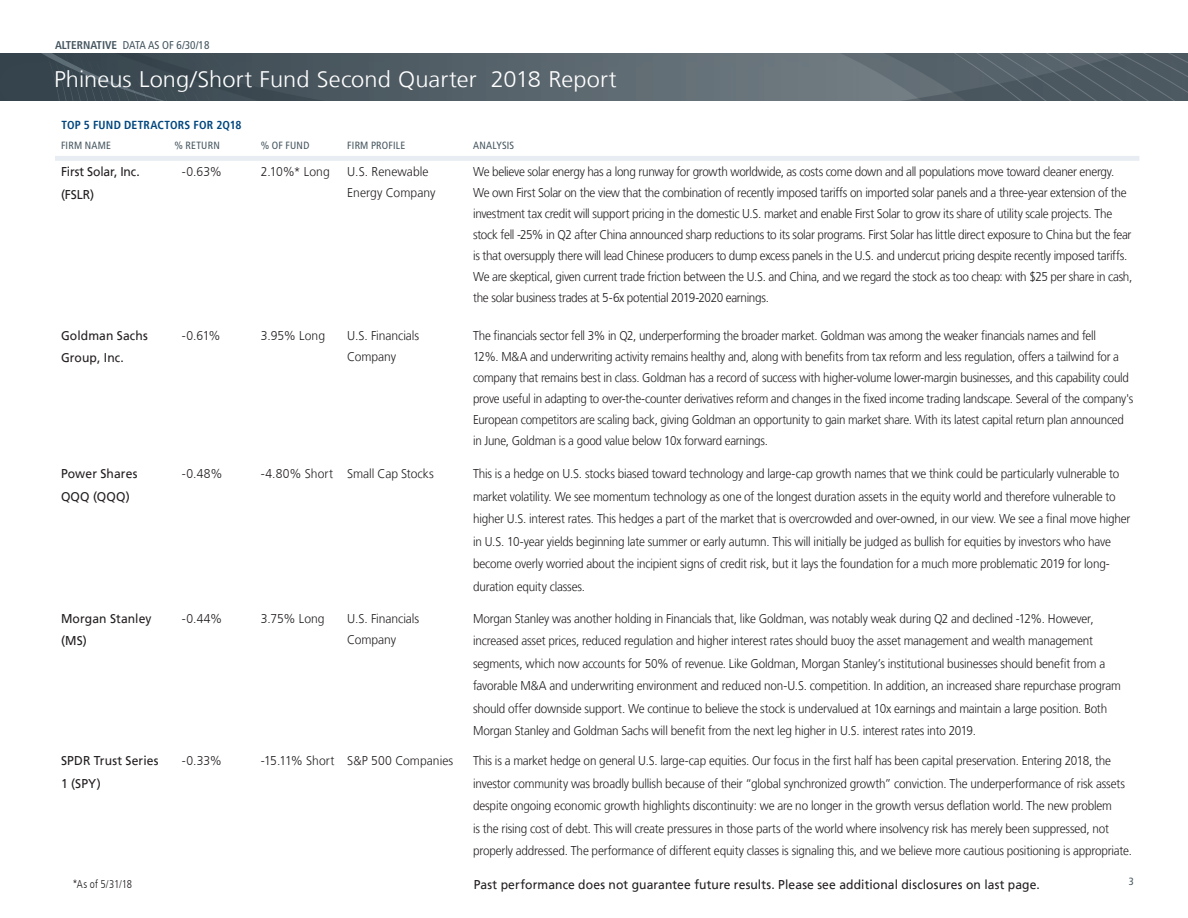
<style>
.page{position:relative;width:1188px;height:918px;background:#fff}
.page>*{position:absolute;margin:0;border:0;box-sizing:border-box;transform-origin:0 0}
.t1{font:300 22.5px "Frutiger LT";letter-spacing:.005em;color:#fff;scale:1.05 1}
.t2{font:300 12.75px/22.5px "Frutiger LT";letter-spacing:-.02em;color:#231f20;scale:.92 1}
.t3{font:300 12.75px/21px "Frutiger LT";letter-spacing:-.02em;color:#231f20;scale:.91 1}
.t4{font:12.75px/22.5px "Frutiger LT";letter-spacing:.01em;color:#231f20;scale:.95 1}
.t5{font:300 12.75px/21px "Frutiger LT";letter-spacing:-.02em;color:#231f20;scale:.95 1}
.t6{font:300 12.75px/21px "Frutiger LT";letter-spacing:.005em;color:#231f20;scale:.95 1}
.t7{font:12.75px/22.5px "Frutiger LT";letter-spacing:-.01em;color:#231f20;scale:.95 1}
.t8{font:700 condensed 11.7px "Frutiger LT";letter-spacing:.02em;color:#00467e}
.t9{font:condensed 11.25px "Frutiger LT";color:#45555f}
.t10{font:300 condensed 11.25px "Frutiger LT";letter-spacing:-.005em;color:#231f20}
.t11{font:condensed 10.5px "Frutiger LT";letter-spacing:.02em;color:#45555f}
.s1{font-weight:700}
</style>
<div class="page">
<svg style="left:0;top:54px;width:1188px;height:47px;background:#525f67"></svg>
<div style="left:55px;top:156px;width:1084px;height:5px;background:#e7edf2"></div>
<p class="t9" style="left:55px;top:39px;width:156px"><span class="s1">ALTERNATIVE</span> DATA AS OF 6/30/18</p>
<h1 class="t1" style="left:54px;top:66px;width:538px">Phineus Long/Short Fund Second Quarter 2018 Report</h1>
<p class="t8" style="left:61px;top:118px;width:182px">TOP 5 FUND DETRACTORS FOR 2Q18</p>
<p class="t11" style="left:61px;top:139px;width:52px">FIRM NAME</p>
<p class="t11" style="left:174px;top:139px;width:47px">% RETURN</p>
<p class="t11" style="left:261px;top:139px;width:50px">% OF FUND</p>
<p class="t11" style="left:347px;top:139px;width:60px">FIRM PROFILE</p>
<p class="t11" style="left:473px;top:139px;width:43px">ANALYSIS</p>
<p class="t7" style="left:61px;top:161px;width:84px">First Solar, Inc. (FSLR)</p>
<p class="t5" style="left:182px;top:162px;width:44px">-0.63%</p>
<p class="t5" style="left:261px;top:162px;width:74px">2.10%* Long</p>
<p class="t6" style="left:347px;top:162px;width:94px">U.S. Renewable<br>Energy Company</p>
<p class="t2" style="left:473px;top:162px;width:718px;line-height:21px">We believe solar energy has a long runway for growth worldwide, as costs come down and all populations move toward cleaner energy.<br>We own First Solar on the view that the combination of recently imposed tariffs on imported solar panels and a three-year extension of the investment tax credit will support pricing in the domestic U.S. market and enable First Solar to grow its share of utility scale projects. The stock fell -25% in Q2 after China announced sharp reductions to its solar programs. First Solar has little direct exposure to China but the fear is that oversupply there will lead Chinese producers to dump excess panels in the U.S. and undercut pricing despite recently imposed tariffs.<br>We are skeptical, given current trade friction between the U.S. and China, and we regard the stock as too cheap: with $25 per share in cash, the solar business trades at 5-6x potential 2019-2020 earnings.</p>
<p class="t4" style="left:61px;top:324px;width:93px">Goldman Sachs<br>Group, Inc.</p>
<p class="t5" style="left:182px;top:325px;width:42px">-0.61%</p>
<p class="t5" style="left:261px;top:325px;width:69px">3.95% Long</p>
<p class="t5" style="left:347px;top:325px;width:77px">U.S. Financials<br>Company</p>
<p class="t3" style="left:473px;top:325px;width:727px">The financials sector fell 3% in Q2, underperforming the broader market. Goldman was among the weaker financials names and fell<br>12%. M&amp;A and underwriting activity remains healthy and, along with benefits from tax reform and less regulation, offers a tailwind for a company that remains best in class. Goldman has a record of success with higher-volume lower-margin businesses, and this capability could prove useful in adapting to over-the-counter derivatives reform and changes in the fixed income trading landscape. Several of the company's European competitors are scaling back, giving Goldman an opportunity to gain market share. With its latest capital return plan announced in June, Goldman is a good value below 10x forward earnings.</p>
<p class="t4" style="left:61px;top:463px;width:82px">Power Shares<br>QQQ (QQQ)</p>
<p class="t5" style="left:182px;top:464px;width:44px">-0.48%</p>
<p class="t5" style="left:261px;top:464px;width:184px">-4.80% Short Small Cap Stocks</p>
<p class="t2" style="left:473px;top:463px;width:716px">This is a hedge on U.S. stocks biased toward technology and large-cap growth names that we think could be particularly vulnerable to market volatility. We see momentum technology as one of the longest duration assets in the equity world and therefore vulnerable to higher U.S. interest rates. This hedges a part of the market that is overcrowded and over-owned, in our view. We see a final move higher in U.S. 10-year yields beginning late summer or early autumn. This will initially be judged as bullish for equities by investors who have become overly worried about the incipient signs of credit risk, but it lays the foundation for a much more problematic 2019 for long&shy;duration equity classes.</p>
<p class="t4" style="left:61px;top:607px;width:97px">Morgan Stanley (MS)</p>
<p class="t5" style="left:182px;top:608px;width:44px">-0.44%</p>
<p class="t5" style="left:261px;top:608px;width:69px">3.75% Long</p>
<p class="t5" style="left:347px;top:608px;width:77px">U.S. Financials<br>Company</p>
<p class="t2" style="left:473px;top:607px;width:706px">Morgan Stanley was another holding in Financials that, like Goldman, was notably weak during Q2 and declined -12%. However, increased asset prices, reduced regulation and higher interest rates should buoy the asset management and wealth management segments, which now accounts for 50% of revenue. Like Goldman, Morgan Stanley’s institutional businesses should benefit from a favorable M&amp;A and underwriting environment and reduced non-U.S. competition. In addition, an increased share repurchase program should offer downside support. We continue to believe the stock is undervalued at 10x earnings and maintain a large position. Both Morgan Stanley and Goldman Sachs will benefit from the next leg higher in U.S. interest rates into 2019.</p>
<p class="t4" style="left:61px;top:749px;width:104px">SPDR Trust Series<br>1 (SPY)</p>
<p class="t5" style="left:182px;top:750px;width:44px">-0.33%</p>
<p class="t6" style="left:261px;top:750px;width:204px">-15.11% Short S&amp;P 500 Companies</p>
<p class="t2" style="left:473px;top:750px;width:718px">This is a market hedge on general U.S. large-cap equities. Our focus in the first half has been capital preservation. Entering 2018, the investor community was broadly bullish because of their “global synchronized growth” conviction. The underperformance of risk assets despite ongoing economic growth highlights discontinuity: we are no longer in the growth versus deflation world. The new problem<br>is the rising cost of debt. This will create pressures in those parts of the world where insolvency risk has merely been suppressed, not properly addressed. The performance of different equity classes is signaling this, and we believe more cautious positioning is appropriate.</p>
<p class="t10" style="left:72px;top:877px;width:61px">*As of 5/31/18</p>
<p class="t4" style="left:474px;top:873px;width:597px">Past performance does not guarantee future results. Please see additional disclosures on last page.</p>
<p class="t11" style="left:1129px;top:876px;width:7px">3</p>
</div>
